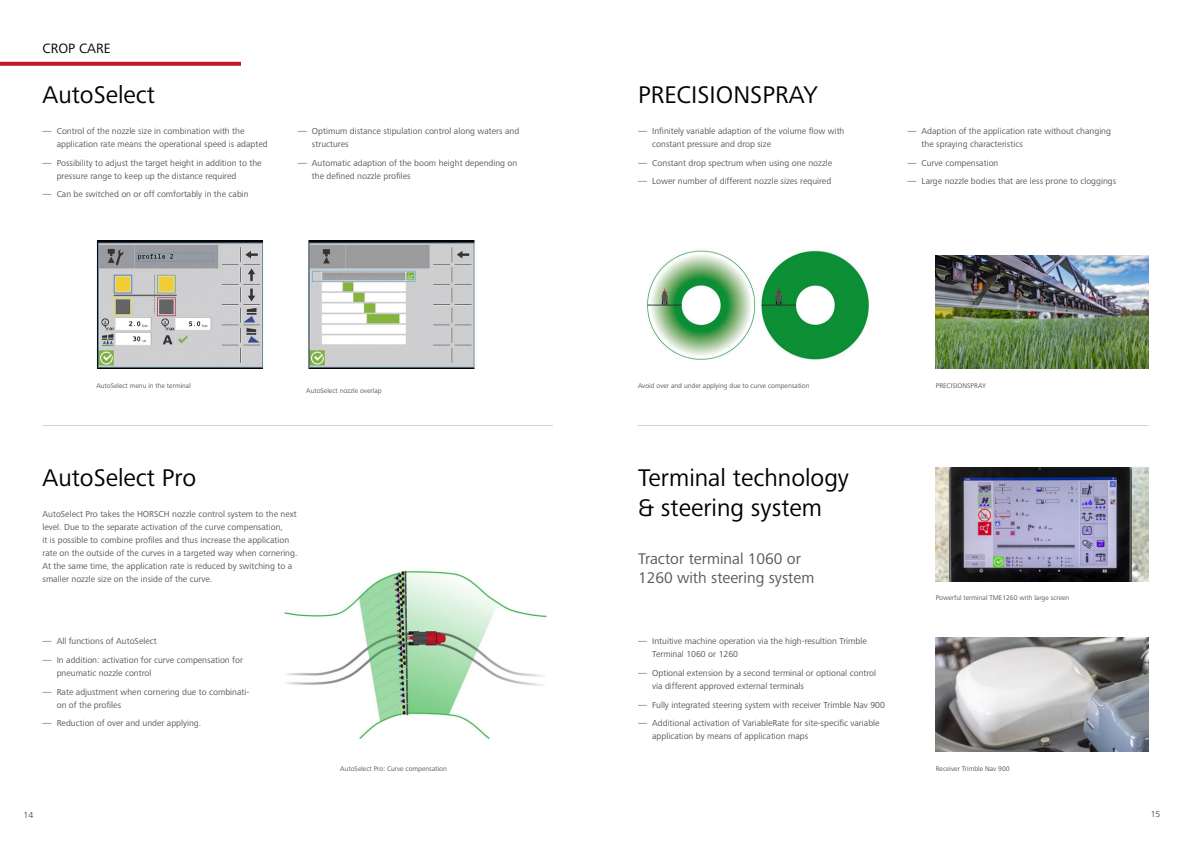
<style>
.page{position:relative;width:1191px;height:842px;background:#fff}
.page>*{position:absolute;margin:0;border:0;box-sizing:border-box;transform-origin:0 0}
.Head_Zusatzausstattung{font:25px/30px "Frutiger Next LTW1 G";color:#000}
.t1{font:16px/19px "Frutiger Next LTW1 G";color:#575756}
.Zitat_Titel{font:14px "Frutiger Next LTW1 G";color:#000}
.t2{font:9px/13px "Frutiger Next LTW1 G";color:#575756}
.t3{font:7px "Frutiger Next LTW1 G";color:#575756}
</style>
<div class="page">
<svg style="left:0;top:62px;width:241px;height:4px"></svg>
<hr style="left:43px;top:425px;width:510px;height:1px;background:#d0d0d0">
<hr style="left:638px;top:425px;width:510px;height:1px;background:#d0d0d0">
<img style="left:647px;top:250px;width:222px;height:110px">
<img style="left:935px;top:255px;width:213px;height:114px">
<img style="left:284px;top:570px;width:263px;height:169px">
<img style="left:96px;top:241px;width:168px;height:128px">
<img style="left:308px;top:241px;width:167px;height:128px">
<img style="left:935px;top:638px;width:213px;height:113px">
<img style="left:935px;top:468px;width:213px;height:113px">
<p class="Zitat_Titel" style="left:43px;top:40px;width:70px">CROP CARE</p>
<p class="Head_Zusatzausstattung" style="left:43px;top:81px;width:114px">AutoSelect</p>
<p class="t2" style="left:57px;top:125px;width:212px;text-indent:-14px">― Control of the nozzle size in combination with the application rate means the operational speed is adapted</p>
<p class="t2" style="left:57px;top:157px;width:206px;text-indent:-14px">― Possibility to adjust the target height in addition to the pressure range to keep up the distance required</p>
<p class="t2" style="left:43px;top:188px;width:208px">― Can be switched on or off comfortably in the cabin</p>
<p class="t2" style="left:312px;top:125px;width:209px;text-indent:-14px">― Optimum distance stipulation control along waters and structures</p>
<p class="t2" style="left:312px;top:157px;width:207px;text-indent:-14px">― Automatic adaption of the boom height depending on the defined nozzle profiles</p>
<p class="Head_Zusatzausstattung" style="left:638px;top:81px;width:181px">PRECISIONSPRAY</p>
<p class="t2" style="left:652px;top:125px;width:194px;text-indent:-14px">― Infinitely variable adaption of the volume flow with constant pressure and drop size</p>
<p class="t2" style="left:638px;top:157px;width:196px">― Constant drop spectrum when using one nozzle</p>
<p class="t2" style="left:638px;top:175px;width:195px">― Lower number of different nozzle sizes required</p>
<p class="t2" style="left:921px;top:125px;width:191px;text-indent:-14px">― Adaption of the application rate without changing the spraying characteristics</p>
<p class="t2" style="left:907px;top:157px;width:93px">― Curve compensation</p>
<p class="t2" style="left:907px;top:175px;width:210px">― Large nozzle bodies that are less prone to cloggings</p>
<p class="t3" style="left:96px;top:381px;width:96px">AutoSelect menu in the terminal</p>
<p class="t3" style="left:306px;top:386px;width:77px">AutoSelect nozzle overlap</p>
<p class="t3" style="left:638px;top:381px;width:173px">Avoid over and under applying due to curve compensation</p>
<p class="t3" style="left:935px;top:381px;width:52px">PRECISIONSPRAY</p>
<p class="Head_Zusatzausstattung" style="left:43px;top:463px;width:155px">AutoSelect Pro</p>
<p class="t2" style="left:43px;top:508px;width:256px">AutoSelect Pro takes the HORSCH nozzle control system to the next level. Due to the separate activation of the curve compensation,<br>it is possible to combine profiles and thus increase the application rate on the outside of the curves in a targeted way when cornering.<br>At the same time, the application rate is reduced by switching to a smaller nozzle size on the inside of the curve.</p>
<p class="Head_Zusatzausstattung" style="left:638px;top:463px;width:212px">Terminal technology &amp; steering system</p>
<p class="t1" style="left:638px;top:550px;width:178px">Tractor terminal 1060 or<br>1260 with steering system</p>
<p class="t3" style="left:935px;top:594px;width:135px">Powerful terminal TME1260 with large screen</p>
<p class="t2" style="left:43px;top:635px;width:116px">― All functions of AutoSelect</p>
<p class="t2" style="left:57px;top:654px;width:188px;text-indent:-14px">― In addition: activation for curve compensation for pneumatic nozzle control</p>
<p class="t2" style="left:57px;top:685px;width:194px;text-indent:-14px">― Rate adjustment when cornering due to combinati&shy;on of the profiles</p>
<p class="t2" style="left:43px;top:717px;width:160px">― Reduction of over and under applying.</p>
<p class="t2" style="left:652px;top:635px;width:216px;text-indent:-14px">― Intuitive machine operation via the high-resultion Trimble<br>Terminal 1060 or 1260</p>
<p class="t2" style="left:652px;top:667px;width:225px;text-indent:-14px">― Optional extension by a second terminal or optional control via different approved external terminals</p>
<p class="t2" style="left:638px;top:698px;width:248px">― Fully integrated steering system with receiver Trimble Nav 900</p>
<p class="t2" style="left:652px;top:717px;width:229px;text-indent:-14px">― Additional activation of VariableRate for site-specific variable application by means of application maps</p>
<p class="t3" style="left:340px;top:764px;width:108px">AutoSelect Pro: Curve compensation</p>
<p class="t3" style="left:935px;top:764px;width:75px">Receiver Trimble Nav 900</p>
<p class="t2" style="left:23px;top:809px;width:11px">14</p>
<p class="t2" style="left:1150px;top:808px;width:11px">15</p>
</div>
